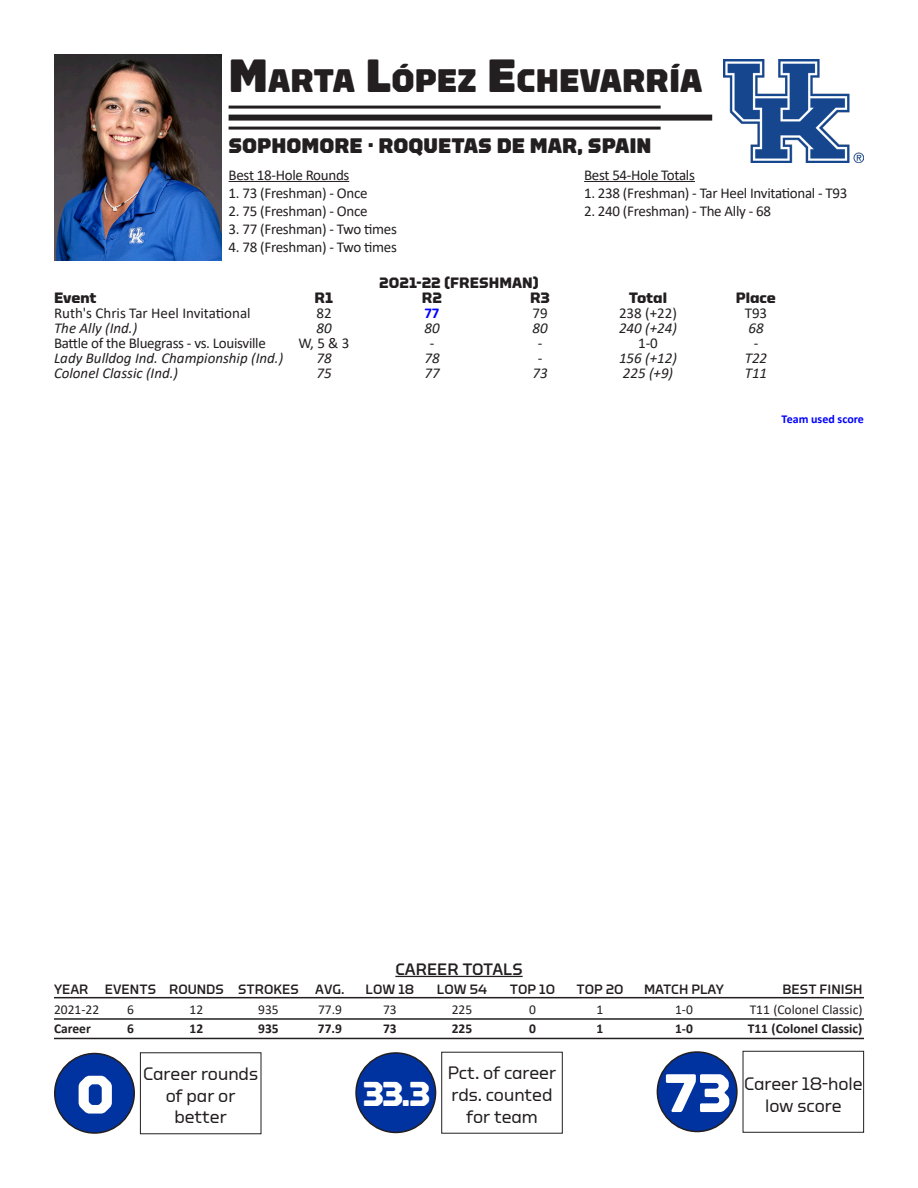
<style>
.page{position:relative;width:918px;height:1188px;background:#fff}
.page>*{position:absolute;margin:0;border:0;box-sizing:border-box;transform-origin:0 0}
.t1{font:700 54px "Torque";color:#fff}
.t2{font:700 34.5px "Torque";color:#fff}
.t3{font:900 32.55px "Torque";color:#231f20}
.t4{font:900 21px "Torque";color:#231f20}
.t5{font:18px/21.6px "Torque";color:#231f20;text-align:center}
.t6{font:500 16.5px "Torque";color:#231f20}
.t7{font:15px "Calibri";letter-spacing:-.02em;color:#231f20}
.t8{font:italic 15px "Calibri";color:#231f20}
.t9{font:700 15px "Torque";color:#231f20}
.t10{font:15px "Calibri";color:#231f20}
.t11{font:700 15px "Calibri";color:#00f}
.t12{font:500 13.5px "Torque";color:#231f20}
.t13{font:13.5px "Calibri";color:#231f20}
.t14{font:700 13.5px "Calibri";color:#231f20}
.t15{font:700 12px "Calibri";color:#00f}
.s1{font-size:46.5px}
</style>
<div class="page">
<img style="left:54px;top:54px;width:167px;height:206px">
<div style="left:229px;top:115px;width:483px;height:6px;background:#231f20"></div>
<hr style="left:229px;top:127px;width:432px;height:3px;background:#231f20">
<hr style="left:229px;top:106px;width:432px;height:3px;background:#231f20">
<hr style="left:229px;top:181px;width:120px;height:1px;background:#231f20">
<hr style="left:584px;top:181px;width:111px;height:1px;background:#231f20">
<img style="left:724px;top:59px;width:140px;height:103px">
<hr style="left:395px;top:976px;width:128px;height:1px;background:#231f20">
<hr style="left:54px;top:997px;width:810px;height:1px;background:#231f20">
<hr style="left:54px;top:1018px;width:810px;height:2px;background:#231f20">
<hr style="left:54px;top:1038px;width:810px;height:1px;background:#231f20">
<div style="left:55px;top:1054px;width:79px;height:79px;background:#0033a0;border-radius:50%"></div>
<div style="left:54px;top:1053px;width:81px;height:81px;border:2px solid #231f20;border-radius:50%"></div>
<div style="left:356px;top:1053px;width:80px;height:79px;background:#0033a0;border-radius:50%"></div>
<div style="left:355px;top:1052px;width:81px;height:81px;border:2px solid #231f20;border-radius:50%"></div>
<div style="left:441px;top:1052px;width:122px;height:82px;border:1px solid #231f20"></div>
<div style="left:657px;top:1052px;width:80px;height:80px;background:#0033a0;border-radius:50%"></div>
<div style="left:657px;top:1051px;width:81px;height:81px;border:2px solid #231f20;border-radius:50%"></div>
<div style="left:743px;top:1051px;width:121px;height:82px;border:1px solid #231f20"></div>
<p class="t3" style="left:229px;top:62px;width:475px"><span class="s1">M</span>ARTA <span class="s1">L</span>ÓPEZ <span class="s1">E</span>CHEVARRÍA</p>
<p class="t4" style="left:229px;top:134px;width:424px">SOPHOMORE · ROQUETAS DE MAR, SPAIN</p>
<p class="t7" style="left:229px;top:164px;width:122px">Best 18-Hole Rounds</p>
<p class="t7" style="left:584px;top:164px;width:112px">Best 54-Hole Totals</p>
<p class="t7" style="left:229px;top:182px;width:141px">1. 73 (Freshman) - Once</p>
<p class="t7" style="left:584px;top:182px;width:265px">1. 238 (Freshman) - Tar Heel Invitational - T93</p>
<p class="t7" style="left:229px;top:200px;width:141px">2. 75 (Freshman) - Once</p>
<p class="t7" style="left:584px;top:200px;width:188px">2. 240 (Freshman) - The Ally - 68</p>
<p class="t7" style="left:229px;top:218px;width:170px">3. 77 (Freshman) - Two times</p>
<p class="t7" style="left:229px;top:236px;width:170px">4. 78 (Freshman) - Two times</p>
<p class="t9" style="left:379px;top:274px;width:161px">2021-22 (FRESHMAN)</p>
<p class="t9" style="left:54px;top:289px;width:44px">Event</p>
<p class="t9" style="left:315px;top:289px;width:20px">R1</p>
<p class="t9" style="left:422px;top:289px;width:22px">R2</p>
<p class="t9" style="left:530px;top:289px;width:21px">R3</p>
<p class="t9" style="left:629px;top:289px;width:40px">Total</p>
<p class="t9" style="left:736px;top:289px;width:42px">Place</p>
<p class="t10" style="left:54px;top:302px;width:198px">Ruth's Chris Tar Heel Invitational</p>
<p class="t7" style="left:316px;top:302px;width:17px">82</p>
<p class="t11" style="left:424px;top:302px;width:17px">77</p>
<p class="t7" style="left:532px;top:302px;width:17px">79</p>
<p class="t7" style="left:619px;top:302px;width:59px">238 (+22)</p>
<p class="t7" style="left:745px;top:302px;width:24px">T93</p>
<p class="t8" style="left:54px;top:317px;width:85px">The Ally (Ind.)</p>
<p class="t8" style="left:316px;top:317px;width:17px">80</p>
<p class="t8" style="left:424px;top:317px;width:17px">80</p>
<p class="t8" style="left:532px;top:317px;width:17px">80</p>
<p class="t8" style="left:619px;top:317px;width:59px">240 (+24)</p>
<p class="t8" style="left:748px;top:317px;width:17px">68</p>
<p class="t7" style="left:54px;top:332px;width:213px">Battle of the Bluegrass - vs. Louisville</p>
<p class="t7" style="left:298px;top:332px;width:53px">W, 5 &amp; 3</p>
<p class="t7" style="left:430px;top:332px;width:6px">-</p>
<p class="t7" style="left:538px;top:332px;width:6px">-</p>
<p class="t7" style="left:638px;top:332px;width:21px">1-0</p>
<p class="t7" style="left:754px;top:332px;width:6px">-</p>
<p class="t8" style="left:54px;top:347px;width:231px">Lady Bulldog Ind. Championship (Ind.)</p>
<p class="t8" style="left:316px;top:347px;width:17px">78</p>
<p class="t8" style="left:424px;top:347px;width:17px">78</p>
<p class="t8" style="left:538px;top:347px;width:6px">-</p>
<p class="t8" style="left:619px;top:347px;width:59px">156 (+12)</p>
<p class="t8" style="left:745px;top:347px;width:24px">T22</p>
<p class="t8" style="left:54px;top:362px;width:126px">Colonel Classic (Ind.)</p>
<p class="t8" style="left:316px;top:362px;width:17px">75</p>
<p class="t8" style="left:424px;top:362px;width:17px">77</p>
<p class="t8" style="left:532px;top:362px;width:17px">73</p>
<p class="t8" style="left:623px;top:362px;width:52px">225 (+9)</p>
<p class="t8" style="left:745px;top:362px;width:24px">T11</p>
<p class="t6" style="left:395px;top:960px;width:129px">CAREER TOTALS</p>
<p class="t15" style="left:782px;top:410px;width:84px">Team used score</p>
<p class="t12" style="left:54px;top:982px;width:292px">YEAR EVENTS ROUNDS STROKES AVG.</p>
<p class="t12" style="left:366px;top:982px;width:50px">LOW 18</p>
<p class="t12" style="left:437px;top:982px;width:52px">LOW 54</p>
<p class="t12" style="left:510px;top:982px;width:47px">TOP 10</p>
<p class="t12" style="left:576px;top:982px;width:49px">TOP 20</p>
<p class="t12" style="left:644px;top:982px;width:81px">MATCH PLAY</p>
<p class="t12" style="left:783px;top:982px;width:81px">BEST FINISH</p>
<p class="t13" style="left:54px;top:1000px;width:47px">2021-22</p>
<p class="t13" style="left:127px;top:1000px;width:8px">6</p>
<p class="t13" style="left:190px;top:1000px;width:15px">12</p>
<p class="t13" style="left:258px;top:1000px;width:22px">935</p>
<p class="t13" style="left:318px;top:1000px;width:25px">77.9</p>
<p class="t13" style="left:383px;top:1000px;width:15px">73</p>
<p class="t13" style="left:452px;top:1000px;width:22px">225</p>
<p class="t13" style="left:529px;top:1000px;width:8px">0</p>
<p class="t13" style="left:597px;top:1000px;width:8px">1</p>
<p class="t13" style="left:675px;top:1000px;width:19px">1-0</p>
<p class="t13" style="left:750px;top:1000px;width:114px">T11 (Colonel Classic)</p>
<p class="t14" style="left:54px;top:1019px;width:38px">Career</p>
<p class="t14" style="left:127px;top:1019px;width:8px">6</p>
<p class="t14" style="left:190px;top:1019px;width:15px">12</p>
<p class="t14" style="left:258px;top:1019px;width:22px">935</p>
<p class="t14" style="left:318px;top:1019px;width:26px">77.9</p>
<p class="t14" style="left:383px;top:1019px;width:15px">73</p>
<p class="t14" style="left:452px;top:1019px;width:22px">225</p>
<p class="t14" style="left:529px;top:1019px;width:8px">0</p>
<p class="t14" style="left:597px;top:1019px;width:8px">1</p>
<p class="t14" style="left:675px;top:1019px;width:19px">1-0</p>
<p class="t14" style="left:748px;top:1019px;width:116px">T11 (Colonel Classic)</p>
<p class="t5" style="left:143px;top:1063px;width:117px">Career rounds of par or</p>
<p class="t5" style="left:448px;top:1062px;width:110px">Pct. of career rds. counted for team</p>
<p class="t1" style="left:664px;top:1063px;width:68px">73</p>
<p class="t1" style="left:76px;top:1064px;width:40px">0</p>
<p class="t2" style="left:362px;top:1075px;width:70px">33.3</p>
<p class="t5" style="left:744px;top:1073px;width:120px">Career 18-hole</p>
<p class="t5" style="left:765px;top:1095px;width:78px">low score</p>
<p class="t5" style="left:174px;top:1106px;width:54px">better</p>
</div>
